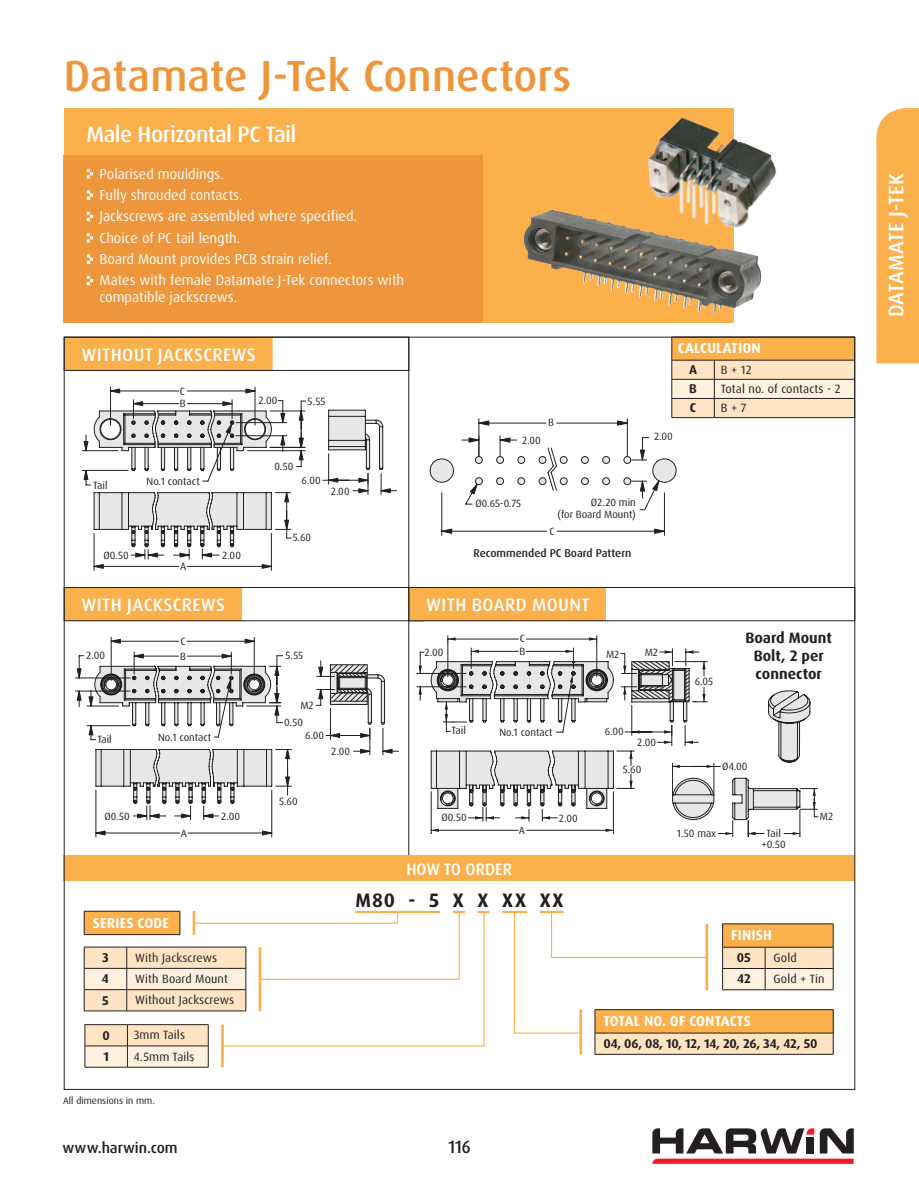
<style>
.page{position:relative;width:919px;height:1187px;background:#fff}
.page>*{position:absolute;margin:0;border:0;box-sizing:border-box;transform-origin:0 0}
.t1{font:500 43.5px "Dax OT";color:#ed963b}
.t2{font:500 22.5px "Dax OT";letter-spacing:-.025em;color:#fff}
.t3{font:500 21px "Dax OT";letter-spacing:.01em;color:#fff}
.t4{font:700 19.5px "Dax OT";letter-spacing:.4em;color:#231f20}
.t5{font:500 18px "Dax OT";letter-spacing:.02em;color:#fff}
.t6{font:500 18px "Dax OT";color:#231f20;scale:.9 1}
.t7{font:500 16.5px "Dax OT";color:#fff}
.t8{font:700 15px/18px "Dax OT";color:#231f20;text-align:center}
.t9{font:500 15px "Dax OT";color:#231f20}
.t10{font:14.25px/21.3px "Dax OT";color:#fff}
.t11{font:700 14.25px "Dax OT";letter-spacing:.01em;color:#fff}
.t12{font:700 12.75px "Dax OT";letter-spacing:-.01em;color:#231f20}
.t13{font:12px "Dax OT";letter-spacing:.01em;color:#231f20}
.t14{font:500 11.25px "Dax OT";color:#231f20}
.t15{font:10.5px/10.5px "Dax OT";color:#231f20;text-align:center}
.t16{font:9.75px "Dax OT";color:#231f20}
</style>
<div class="page">
<div style="left:64px;top:108px;width:669px;height:214px;background:#fbb04b"></div>
<div style="left:64px;top:155px;width:419px;height:167px;background:#ed963b"></div>
<svg style="left:652px;top:1128px;width:201px;height:35px"></svg>
<div style="left:806px;top:1136px;width:8px;height:17px;background:#231f20"></div>
<div style="left:876px;top:108px;width:42px;height:255px;background:#fbb04b"></div>
<svg style="left:87px;top:169px;width:6px;height:9px"></svg>
<svg style="left:87px;top:190px;width:6px;height:10px"></svg>
<svg style="left:87px;top:212px;width:6px;height:9px"></svg>
<svg style="left:87px;top:233px;width:6px;height:9px"></svg>
<svg style="left:87px;top:254px;width:6px;height:10px"></svg>
<svg style="left:87px;top:276px;width:6px;height:9px"></svg>
<img style="left:523px;top:210px;width:197px;height:104px">
<img style="left:613px;top:108px;width:163px;height:140px">
<hr style="left:502px;top:910px;width:25px;height:3px;background:#fbb04b">
<svg style="left:722px;top:923px;width:111px;height:66px;background:#efca98"></svg>
<hr style="left:722px;top:989px;width:43px;height:1px;background:#231f20">
<hr style="left:765px;top:989px;width:68px;height:1px;background:#231f20">
<div style="left:595px;top:1009px;width:238px;height:23px;background:#fbb04b"></div>
<div style="left:595px;top:1032px;width:238px;height:22px;background:#fee4c3"></div>
<hr style="left:594px;top:1009px;width:239px;height:1px;background:#231f20">
<hr style="left:594px;top:1032px;width:239px;height:1px;background:#231f20">
<svg style="left:832px;top:1009px;width:1px;height:44px"></svg>
<hr style="left:594px;top:1053px;width:239px;height:1px;background:#231f20">
<svg style="left:513px;top:910px;width:195px;height:144px"></svg>
<svg style="left:84px;top:910px;width:405px;height:157px"></svg>
<div style="left:65px;top:587px;width:177px;height:34px;background:#fbb04b"></div>
<div style="left:64px;top:587px;width:359px;height:34px;border:1px solid #231f20"></div>
<div style="left:409px;top:587px;width:197px;height:34px;background:#fbb04b"></div>
<div style="left:408px;top:587px;width:447px;height:34px;border:1px solid #231f20"></div>
<hr style="left:408px;top:337px;width:1px;height:522px;background:#231f20">
<div style="left:65px;top:337px;width:207px;height:33px;background:#fbb04b"></div>
<div style="left:64px;top:337px;width:345px;height:34px;border:1px solid #231f20"></div>
<svg style="left:671px;top:339px;width:182px;height:78px;background:#f2cfa1"></svg>
<hr style="left:671px;top:417px;width:43px;height:1px;background:#231f20">
<hr style="left:714px;top:417px;width:140px;height:1px;background:#231f20">
<svg style="left:75px;top:636px;width:324px;height:202px"></svg>
<svg style="left:82px;top:386px;width:315px;height:185px"></svg>
<div style="left:652px;top:459px;width:24px;height:23px;background:#e6e7e9;border-radius:50%"></div>
<div style="left:652px;top:458px;width:24px;height:24px;border:1px solid #231f20;border-radius:50%"></div>
<svg style="left:430px;top:418px;width:235px;height:117px"></svg>
<hr style="left:417px;top:673px;width:49px;height:1px;background:#231f20">
<hr style="left:417px;top:686px;width:49px;height:1px;background:#231f20">
<hr style="left:447px;top:641px;width:1px;height:35px;background:#231f20">
<hr style="left:596px;top:641px;width:1px;height:35px;background:#231f20">
<hr style="left:448px;top:638px;width:70px;height:1px;background:#231f20">
<hr style="left:526px;top:638px;width:70px;height:1px;background:#231f20">
<svg style="left:447px;top:635px;width:8px;height:6px"></svg>
<svg style="left:589px;top:635px;width:8px;height:6px"></svg>
<svg style="left:418px;top:648px;width:399px;height:189px"></svg>
<div style="left:64px;top:855px;width:790px;height:26px;background:#fbb04b"></div>
<h1 class="t1" style="left:64px;top:48px;width:509px">Datamate J-Tek Connectors</h1>
<h2 class="t2" style="left:86px;top:120px;width:211px">Male Horizontal PC Tail</h2>
<h3 class="t10" style="left:99px;top:163px;width:306px">Polarised mouldings.<br>Fully shrouded contacts.<br>Jackscrews are assembled where specified.<br>Choice of PC tail length.<br>Board Mount provides PCB strain relief.<br>Mates with female Datamate J-Tek connectors with</h3>
<h3 class="t10" style="left:99px;top:287px;width:139px">compatible jackscrews.</h3>
<h3 class="t5" style="left:82px;top:343px;width:176px">WITHOUT JACKSCREWS</h3>
<h3 class="t11" style="left:677px;top:339px;width:84px">CALCULATION</h3>
<p class="t12" style="left:689px;top:361px;width:9px">A</p>
<p class="t13" style="left:720px;top:362px;width:32px">B + 12</p>
<p class="t12" style="left:689px;top:380px;width:9px">B</p>
<p class="t13" style="left:720px;top:381px;width:121px">Total no. of contacts - 2</p>
<p class="t12" style="left:690px;top:399px;width:8px">C</p>
<p class="t13" style="left:720px;top:400px;width:27px">B + 7</p>
<p class="t15" style="left:180px;top:385px;width:7px;line-height:12.5px;text-align:left">C<br>B</p>
<p class="t15" style="left:258px;top:395px;width:20px">2.00</p>
<p class="t15" style="left:307px;top:396px;width:19px">5.55</p>
<p class="t15" style="left:93px;top:480px;width:16px">Tail</p>
<p class="t15" style="left:146px;top:476px;width:55px">No.1 contact</p>
<p class="t15" style="left:104px;top:550px;width:27px">Ø0.50</p>
<p class="t15" style="left:180px;top:561px;width:8px">A</p>
<p class="t15" style="left:222px;top:550px;width:20px">2.00</p>
<p class="t15" style="left:274px;top:461px;width:20px">0.50</p>
<p class="t15" style="left:301px;top:475px;width:21px">6.00</p>
<p class="t15" style="left:331px;top:486px;width:20px">2.00</p>
<p class="t15" style="left:293px;top:532px;width:20px">5.60</p>
<p class="t15" style="left:522px;top:435px;width:20px">2.00</p>
<p class="t15" style="left:548px;top:417px;width:7px">B</p>
<p class="t15" style="left:475px;top:498px;width:47px">Ø0.65-0.75</p>
<p class="t15" style="left:557px;top:496px;width:80px;line-height:11.7px;text-align:right">Ø2.20 min<br>(for Board Mount)</p>
<p class="t15" style="left:549px;top:526px;width:7px">C</p>
<p class="t14" style="left:473px;top:545px;width:159px">Recommended PC Board Pattern</p>
<h3 class="t5" style="left:82px;top:593px;width:145px">WITH JACKSCREWS</h3>
<h3 class="t5" style="left:426px;top:593px;width:165px">WITH BOARD MOUNT</h3>
<p class="t15" style="left:654px;top:431px;width:20px">2.00</p>
<p class="t15" style="left:180px;top:636px;width:7px">C</p>
<p class="t15" style="left:519px;top:633px;width:7px">C</p>
<p class="t15" style="left:180px;top:651px;width:7px">B</p>
<p class="t15" style="left:519px;top:646px;width:7px">B</p>
<p class="t15" style="left:86px;top:650px;width:20px">2.00</p>
<p class="t15" style="left:285px;top:650px;width:19px">5.55</p>
<p class="t15" style="left:424px;top:647px;width:20px">2.00</p>
<p class="t15" style="left:97px;top:734px;width:16px">Tail</p>
<p class="t15" style="left:158px;top:731px;width:55px">No.1 contact</p>
<p class="t15" style="left:300px;top:700px;width:15px">M2</p>
<p class="t15" style="left:284px;top:717px;width:20px">0.50</p>
<p class="t15" style="left:305px;top:730px;width:21px">6.00</p>
<p class="t15" style="left:279px;top:796px;width:20px">5.60</p>
<p class="t15" style="left:331px;top:746px;width:20px">2.00</p>
<p class="t15" style="left:451px;top:725px;width:16px">Tail</p>
<p class="t15" style="left:104px;top:811px;width:27px">Ø0.50</p>
<p class="t15" style="left:441px;top:812px;width:27px">Ø0.50</p>
<p class="t15" style="left:221px;top:811px;width:20px">2.00</p>
<p class="t15" style="left:499px;top:726px;width:55px">No.1 contact</p>
<p class="t15" style="left:559px;top:812px;width:20px">2.00</p>
<p class="t15" style="left:606px;top:649px;width:15px">M2</p>
<p class="t15" style="left:644px;top:647px;width:15px">M2</p>
<p class="t15" style="left:604px;top:726px;width:21px">6.00</p>
<p class="t15" style="left:637px;top:737px;width:20px">2.00</p>
<p class="t15" style="left:622px;top:764px;width:20px">5.60</p>
<p class="t15" style="left:694px;top:676px;width:20px">6.05</p>
<h3 class="t8" style="left:745px;top:628px;width:88px">Board Mount<br>Bolt, 2 per connector</h3>
<p class="t15" style="left:722px;top:761px;width:27px">Ø4.00</p>
<p class="t15" style="left:819px;top:811px;width:15px">M2</p>
<p class="t15" style="left:181px;top:828px;width:8px">A</p>
<p class="t15" style="left:519px;top:825px;width:8px">A</p>
<h3 class="t7" style="left:406px;top:858px;width:107px">HOW TO ORDER</h3>
<h3 class="t11" style="left:93px;top:913px;width:78px">SERIES CODE</h3>
<p class="t12" style="left:102px;top:949px;width:8px">3</p>
<p class="t13" style="left:135px;top:949px;width:84px">With Jackscrews</p>
<p class="t12" style="left:102px;top:970px;width:8px">4</p>
<p class="t13" style="left:135px;top:971px;width:94px">With Board Mount</p>
<p class="t12" style="left:102px;top:991px;width:8px">5</p>
<p class="t13" style="left:135px;top:992px;width:100px">Without Jackscrews</p>
<p class="t12" style="left:102px;top:1026px;width:9px">0</p>
<p class="t13" style="left:134px;top:1027px;width:53px">3mm Tails</p>
<p class="t12" style="left:103px;top:1048px;width:7px">1</p>
<p class="t13" style="left:134px;top:1048px;width:62px">4.5mm Tails</p>
<p class="t16" style="left:63px;top:1094px;width:93px">All dimensions in mm.</p>
<h3 class="t4" style="left:355px;top:887px;width:210px">M80-5XXXXXX</h3>
<h3 class="t9" style="left:63px;top:1138px;width:117px">www.harwin.com</h3>
<h3 class="t6" style="left:448px;top:1134px;width:26px">116</h3>
<p class="t15" style="left:676px;top:828px;width:41px">1.50 max</p>
<p class="t15" style="left:761px;top:828px;width:26px">Tail +0.50</p>
<h3 class="t11" style="left:731px;top:926px;width:43px">FINISH</h3>
<p class="t12" style="left:736px;top:949px;width:15px">05</p>
<p class="t13" style="left:773px;top:950px;width:25px">Gold</p>
<p class="t12" style="left:737px;top:970px;width:15px">42</p>
<p class="t13" style="left:773px;top:971px;width:52px">Gold + Tin</p>
<h3 class="t11" style="left:603px;top:1012px;width:149px">TOTAL NO. OF CONTACTS</h3>
<p class="t12" style="left:603px;top:1035px;width:215px">04, 06, 08, 10, 12, 14, 20, 26, 34, 42, 50</p>
<h3 class="t3" style="left:882px;top:317px;width:145px;rotate:-90deg">DATAMATE J-TEK</h3>
</div>
